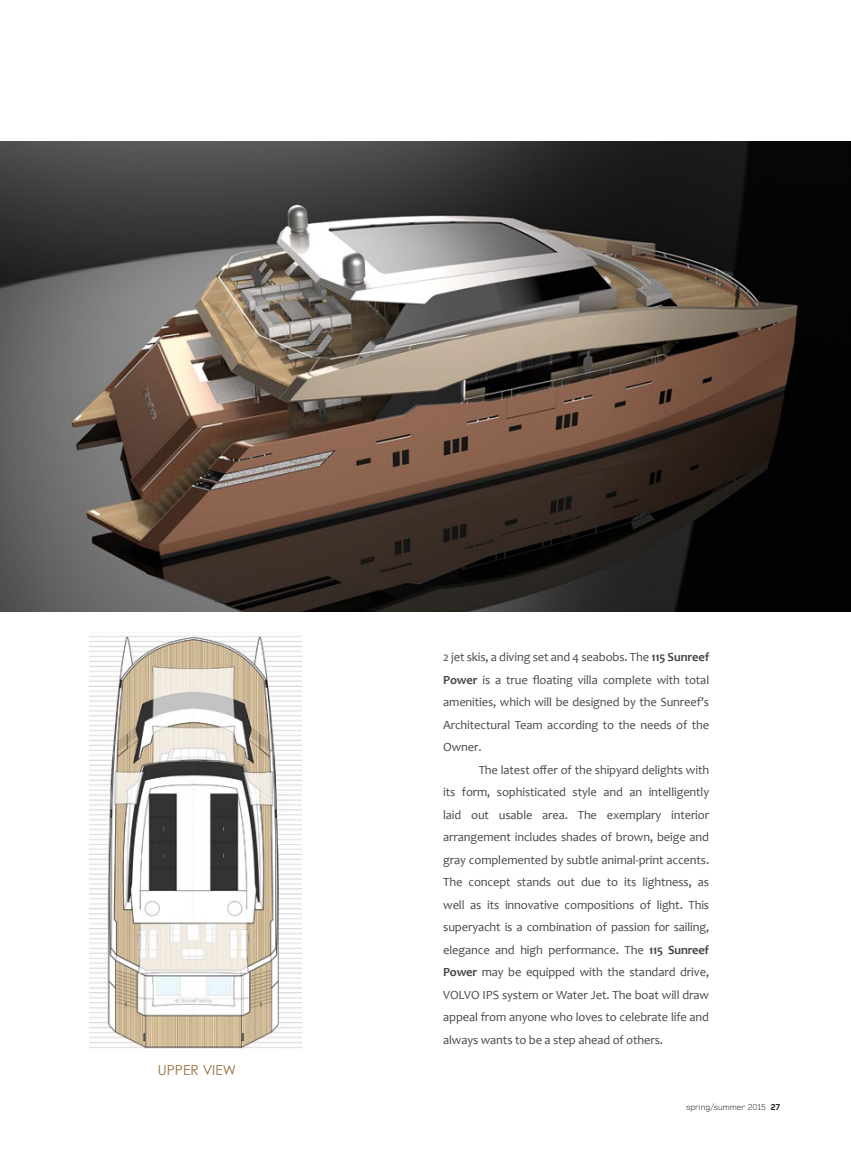
<style>
.page{position:relative;width:851px;height:1152px;background:#fff}
.page>*{position:absolute;margin:0;border:0;box-sizing:border-box;transform-origin:0 0}
.t1{font:13.75px "Century Gothic";color:#976f41}
.t2{font:12.5px/22.5px "Candara";letter-spacing:-.01em;color:#484847;text-align:justify}
.t3{font:300 8.75px "Foundry Monoline PL";color:#000}
.s1{font-weight:700}
</style>
<div class="page">
<img style="left:0;top:142px;width:850px;height:469px">
<img style="left:89px;top:636px;width:212px;height:413px">
<p class="t1" style="left:158px;top:1060px;width:80px">UPPER VIEW</p>
<p class="t2" style="left:443px;top:646px;width:267px">2 jet skis, a diving set and 4 seabobs. The <span class="s1">115 Sunreef Power</span> is a true floating villa complete with total amenities, which will be designed by the Sunreef’s Architectural Team according to the needs of the Owner.</p>
<p class="t2" style="left:443px;top:758px;width:267px;text-indent:35px">The latest offer of the shipyard delights with its form, sophisticated style and an intelligently laid out usable area. The exemplary interior arrangement includes shades of brown, beige and gray complemented by subtle animal-print accents.<br>The concept stands out due to its lightness, as well as its innovative compositions of light. This superyacht is a combination of passion for sailing, elegance and high performance. The <span class="s1">115 Sunreef Power</span> may be equipped with the standard drive, VOLVO IPS system or Water Jet. The boat will draw appeal from anyone who loves to celebrate life and always wants to be a step ahead of others.</p>
<p class="t3" style="left:686px;top:1102px;width:95px">spring/summer 2015 <span class="s1">27</span></p>
</div>
